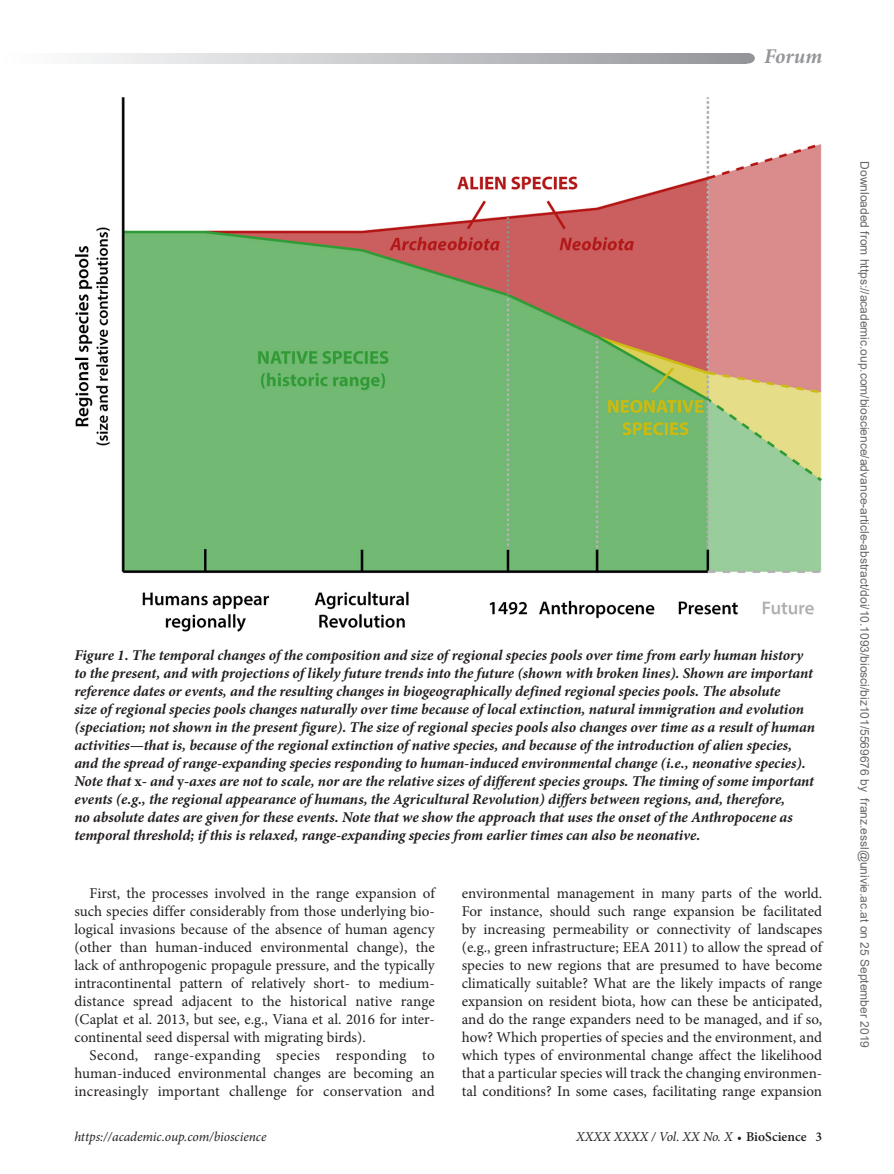
<style>
.page{position:relative;width:894px;height:1174px;background:#fff}
.page>*{position:absolute;margin:0;border:0;box-sizing:border-box;transform-origin:0 0}
.RH{font:italic 700 21px "Minion Pro";letter-spacing:-.005em;color:#939598}
.Para{font:15px/18px "Minion Pro";color:#231f20;text-align:justify}
.FigCaption{font:italic 700 15px/18px "Minion Pro";letter-spacing:-.005em;color:#231f20}
.t1{font:italic 13.5px "Minion Pro";letter-spacing:-.005em;color:#231f20}
.t2{font:12px "Arial";color:#666}
.s1{font-style:normal}
.s2{font-weight:600;font-style:normal;font-size:12px}
.s3{font-weight:600;font-style:normal}
</style>
<div class="page">
<svg style="left:83px;top:53px;width:661px;height:11px;background:#c5c6c8"></svg>
<div style="left:740px;top:53px;width:14px;height:11px;background:#939598;border-radius:50%"></div>
<img style="left:75px;top:97px;width:746px;height:535px">
<p class="RH" style="left:763px;top:41px;width:59px">Forum</p>
<p class="FigCaption" style="left:74px;top:646px;width:741px">Figure 1. The temporal changes of the composition and size of regional species pools over time from early human history to the present, and with projections of likely future trends into the future (shown with broken lines). Shown are important reference dates or events, and the resulting changes in biogeographically defined regional species pools. The absolute<br>size of regional species pools changes naturally over time because of local extinction, natural immigration and evolution (speciation; not shown in the present figure). The size of regional species pools also changes over time as a result of human activities—that is, because of the regional extinction of native species, and because of the introduction of alien species, and the spread of range-expanding species responding to human-induced environmental change (i.e., neonative species).<br>Note that <span class="s1">x</span>- and <span class="s1">y</span>-axes are not to scale, nor are the relative sizes of different species groups. The timing of some important events (e.g., the regional appearance of humans, the Agricultural Revolution) differs between regions, and, therefore,<br>no absolute dates are given for these events. Note that we show the approach that uses the onset of the Anthropocene as temporal threshold; if this is relaxed, range-expanding species from earlier times can also be neonative.</p>
<p class="Para" style="left:74px;top:884px;width:362px;text-indent:15px">First, the processes involved in the range expansion of such species differ considerably from those underlying bio&shy;logical invasions because of the absence of human agency (other than human-induced environmental change), the lack of anthropogenic propagule pressure, and the typically intracontinental pattern of relatively short- to medium&shy;distance spread adjacent to the historical native range (Caplat et al. 2013, but see, e.g., Viana et al. 2016 for inter&shy;continental seed dispersal with migrating birds).</p>
<p class="Para" style="left:74px;top:1046px;width:362px;text-indent:15px">Second, range-expanding species responding to human-induced environmental changes are becoming an increasingly important challenge for conservation and</p>
<p class="Para" style="left:461px;top:884px;width:362px">environmental management in many parts of the world.<br>For instance, should such range expansion be facilitated by increasing permeability or connectivity of landscapes (e.g., green infrastructure; EEA 2011) to allow the spread of species to new regions that are presumed to have become climatically suitable? What are the likely impacts of range expansion on resident biota, how can these be anticipated, and do the range expanders need to be managed, and if so, how? Which properties of species and the environment, and which types of environmental change affect the likelihood that a particular species will track the changing environmen&shy;tal conditions? In some cases, facilitating range expansion</p>
<p class="t1" style="left:74px;top:1127px;width:193px">https://academic.oup.com/bioscience</p>
<p class="t1" style="left:576px;top:1127px;width:247px">XXXX XXXX / Vol. XX No. X <span class="s2">•</span> <span class="s3">BioScience 3</span></p>
<p class="t2" style="left:868px;top:161px;width:888px;rotate:90deg">Downloaded from https://academic.oup.com/bioscience/advance-article-abstract/doi/10.1093/biosci/biz101/5569676 by franz.essl@univie.ac.at on 25 September 2019</p>
</div>
